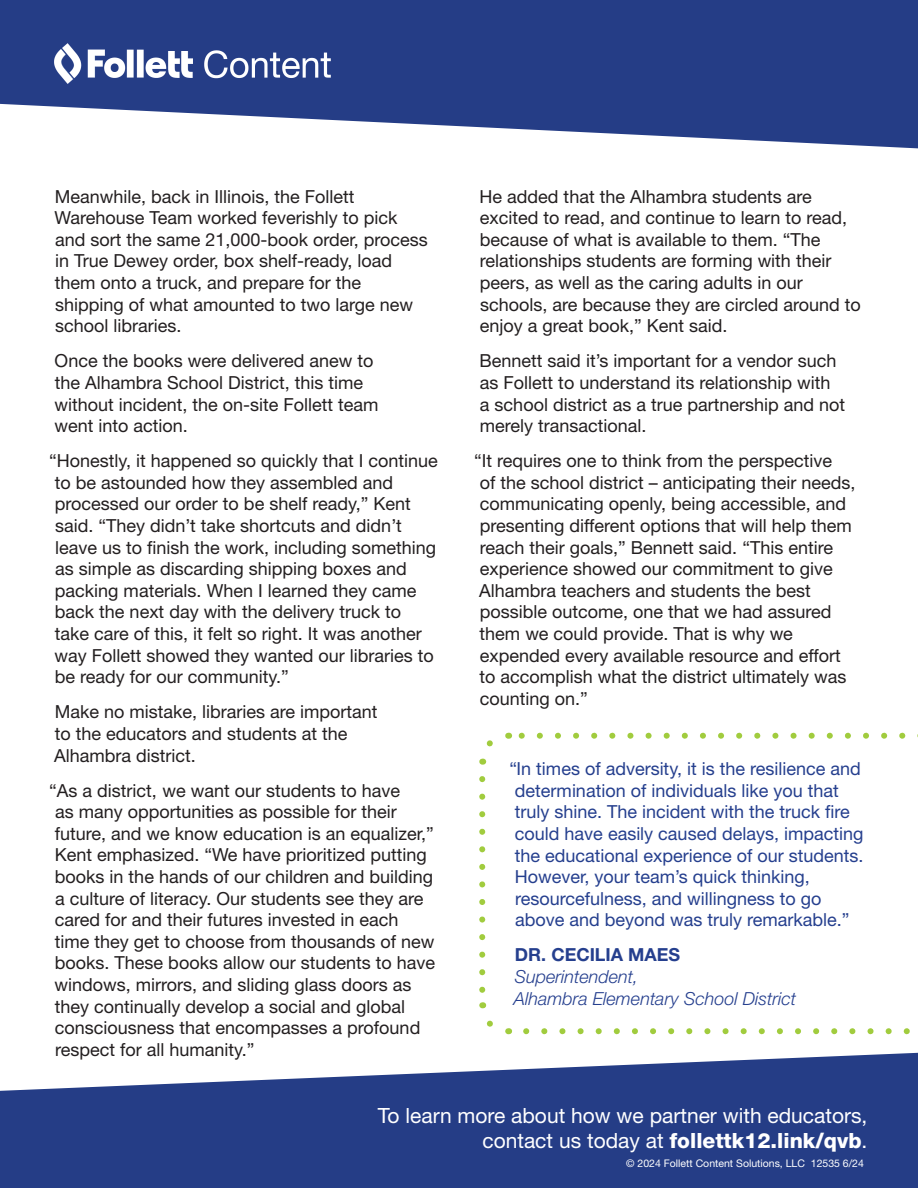
<style>
.page{position:relative;width:918px;height:1188px;background:#fff}
.page>*{position:absolute;margin:0;border:0;box-sizing:border-box;transform-origin:0 0}
.t1{font:21px/25.2px "Helvetica Neue LT Std";color:#fff;text-align:right}
.t2{font:18px/21.6px "Helvetica Neue LT Std";color:#231f20}
.t3{font:18px/21.6px "Helvetica Neue LT Std";color:#253f8e}
.t4{font:italic 300 18px/21.6px "Helvetica Neue LT Std";color:#253f8e}
.t5{font:700 18px "Helvetica Neue LT Std";color:#253f8e}
.t6{font:10.5px "Helvetica Neue LT Std";color:#fff}
.s1{font-weight:800}
</style>
<div class="page">
<svg style="left:0;top:1053px;width:918px;height:135px;background:#435896"></svg>
<svg style="left:0;top:0;width:918px;height:148px;fill:#253d86"></svg>
<svg style="left:479px;top:740px;width:14px;height:25px"></svg>
<svg style="left:479px;top:779px;width:6px;height:229px"></svg>
<svg style="left:486px;top:1020px;width:23px;height:15px"></svg>
<svg style="left:526px;top:1028px;width:384px;height:6px"></svg>
<svg style="left:518px;top:733px;width:400px;height:6px"></svg>
<img style="left:54px;top:43px;width:276px;height:40px">
<p class="t2" style="left:54px;top:185px;width:375px">Meanwhile, back in Illinois, the Follett Warehouse Team worked feverishly to pick and sort the same 21,000-book order, process in True Dewey order, box shelf-ready, load them onto a truck, and prepare for the shipping of what amounted to two large new school libraries.</p>
<p class="t2" style="left:54px;top:350px;width:326px">Once the books were delivered anew to the Alhambra School District, this time without incident, the on-site Follett team went into action.</p>
<p class="t2" style="left:49px;top:450px;width:390px">“Honestly, it happened so quickly that I continue to be astounded how they assembled and processed our order to be shelf ready,” Kent said. “They didn’t take shortcuts and didn’t leave us to finish the work, including something as simple as discarding shipping boxes and packing materials. When I learned they came back the next day with the delivery truck to<br>take care of this, it felt so right. It was another way Follett showed they wanted our libraries to be ready for our community.”</p>
<p class="t2" style="left:54px;top:701px;width:325px">Make no mistake, libraries are important to the educators and students at the<br>Alhambra district.</p>
<p class="t2" style="left:49px;top:779px;width:387px">“As a district, we want our students to have<br>as many opportunities as possible for their future, and we know education is an equalizer,” Kent emphasized. “We have prioritized putting books in the hands of our children and building a culture of literacy. Our students see they are cared for and their futures invested in each<br>time they get to choose from thousands of new books. These books allow our students to have windows, mirrors, and sliding glass doors as they continually develop a social and global consciousness that encompasses a profound respect for all humanity.”</p>
<p class="t2" style="left:480px;top:185px;width:383px">He added that the Alhambra students are excited to read, and continue to learn to read, because of what is available to them. “The relationships students are forming with their peers, as well as the caring adults in our schools, are because they are circled around to enjoy a great book,” Kent said.</p>
<p class="t2" style="left:480px;top:350px;width:367px">Bennett said it’s important for a vendor such as Follett to understand its relationship with<br>a school district as a true partnership and not merely transactional.</p>
<p class="t2" style="left:474px;top:450px;width:383px">“It requires one to think from the perspective<br>of the school district – anticipating their needs, communicating openly, being accessible, and presenting different options that will help them reach their goals,” Bennett said. “This entire experience showed our commitment to give Alhambra teachers and students the best possible outcome, one that we had assured them we could provide. That is why we expended every available resource and effort to accomplish what the district ultimately was counting on.”</p>
<p class="t3" style="left:515px;top:758px;width:350px;text-indent:-5px">“In times of adversity, it is the resilience and determination of individuals like you that truly shine. The incident with the truck fire could have easily caused delays, impacting the educational experience of our students.<br>However, your team’s quick thinking, resourcefulness, and willingness to go above and beyond was truly remarkable.”</p>
<p class="t5" style="left:515px;top:944px;width:167px">DR. CECILIA MAES</p>
<p class="t4" style="left:514px;top:966px;width:284px">Superintendent,<br>Alhambra Elementary School District</p>
<p class="t1" style="left:378px;top:1102px;width:491px">To learn more about how we partner with educators, contact us today at <span class="s1">follettk12.link/qvb</span>.</p>
<p class="t6" style="left:626px;top:1157px;width:239px">© 2024 Follett Content Solutions, LLC 12535 6/24</p>
</div>
